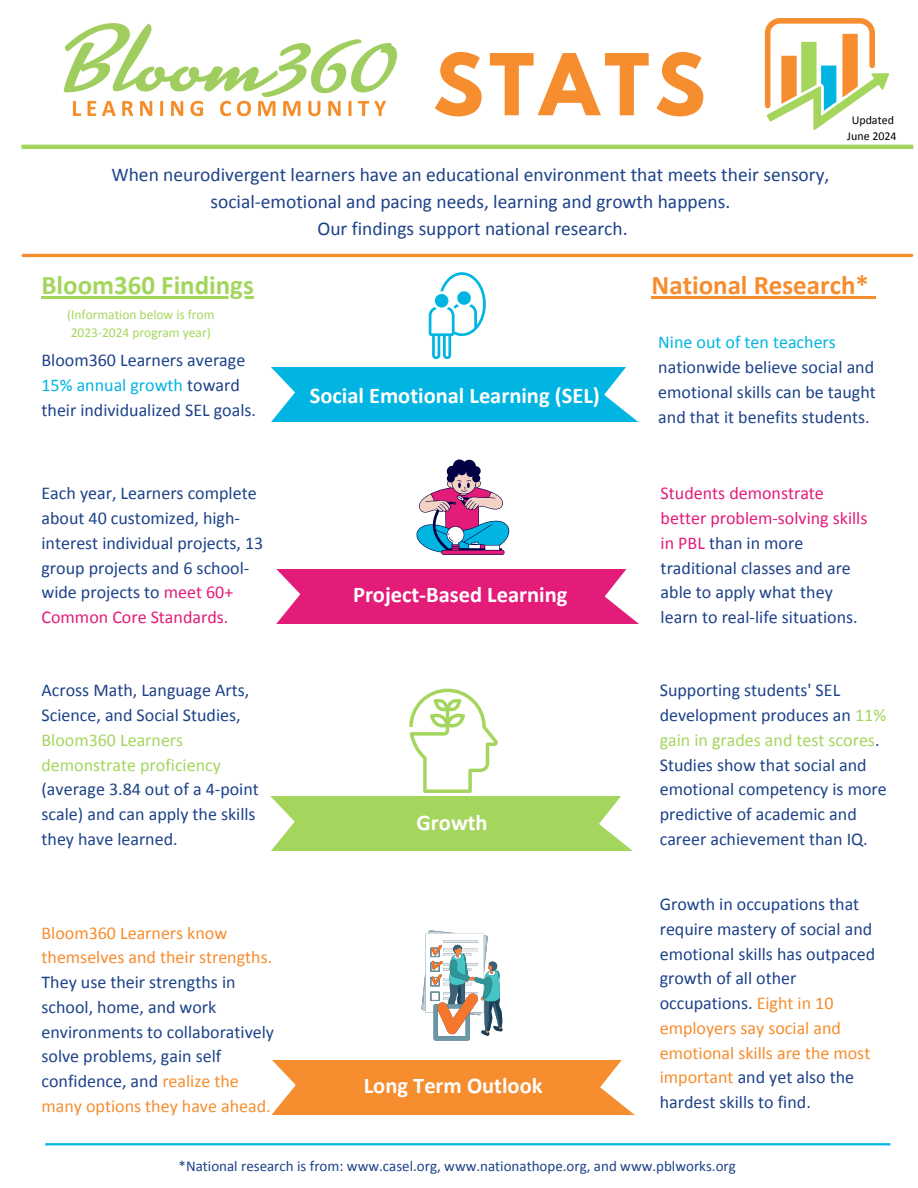
<style>
.page{position:relative;width:918px;height:1188px;background:#fff}
.page>*{position:absolute;margin:0;border:0;box-sizing:border-box;transform-origin:0 0}
.t1{font:700 75.45px "League Spartan";letter-spacing:.075em;color:#f68d2e}
.t2{font:700 27px "Calibri";color:#f68d2e}
.t3{font:700 27px "Calibri";color:#a4d65e}
.t4{font:700 22.5px "Calibri";color:#fff}
.t5{font:19.5px/27px "Calibri";color:#1d4289;text-align:center}
.t6{font:18px/24.8px "Calibri";color:#1d4289}
.t7{font:15px "Calibri";color:#1d4289}
.t8{font:13.5px/18px "Calibri";color:#a4d65e}
.t9{font:12px "Calibri";color:#000}
.s1{color:#00b5e2}
.s2{color:#e31c79}
.s3{color:#a4d65e}
.s4{color:#f68d2e}
</style>
<div class="page">
<hr style="left:21px;top:145px;width:892px;height:4px;background:#a4d65e">
<hr style="left:23px;top:254px;width:889px;height:3px;background:#f68d2e">
<svg style="left:271px;top:368px;width:367px;height:54px;background:#16bbe4"></svg>
<svg style="left:276px;top:570px;width:363px;height:54px;background:#e53085"></svg>
<svg style="left:416px;top:459px;width:93px;height:96px"></svg>
<svg style="left:272px;top:1060px;width:362px;height:54px;background:#f69740"></svg>
<img style="left:63px;top:23px;width:334px;height:94px">
<svg style="left:270px;top:689px;width:363px;height:162px"></svg>
<svg style="left:429px;top:272px;width:57px;height:87px"></svg>
<div style="left:435px;top:294px;width:13px;height:14px;background:#00b5e2;border-radius:50%"></div>
<svg style="left:421px;top:930px;width:81px;height:111px"></svg>
<hr style="left:45px;top:1143px;width:845px;height:2px;background:#00b5e2">
<svg style="left:765px;top:18px;width:124px;height:112px"></svg>
<hr style="left:42px;top:297px;width:212px;height:2px;background:#a4d65e">
<hr style="left:652px;top:297px;width:217px;height:2px;background:#f68d2e">
<svg style="left:869px;top:297px;width:6px;height:2px"></svg>
<h4 class="t1" style="left:433px;top:47px;width:274px">STATS</h4>
<p class="t9" style="left:852px;top:115px;width:44px">Updated</p>
<h4 class="t9" style="left:847px;top:131px;width:51px">June 2024</h4>
<p class="t5" style="left:111px;top:163px;width:719px">When neurodivergent learners have an educational environment that meets their sensory, social-emotional and pacing needs, learning and growth happens.<br>Our findings support national research.</p>
<p class="t3" style="left:42px;top:274px;width:214px">Bloom360 Findings</p>
<p class="t2" style="left:652px;top:274px;width:219px">National Research*</p>
<p class="t8" style="left:67px;top:307px;width:149px">(Information below is from<br>2023-2024 program year)</p>
<h5 class="t6" style="left:42px;top:349px;width:216px">Bloom360 Learners average<br><span class="s1">15% annual growth</span> toward their individualized SEL goals.</h5>
<p class="t6" style="left:42px;top:482px;width:223px">Each year, Learners complete about 40 customized, high&shy;interest individual projects, 13 group projects and 6 school&shy;wide projects to <span class="s2">meet 60+<br>Common Core Standards.</span></p>
<h2 class="t6" style="left:42px;top:679px;width:219px">Across Math, Language Arts,<br>Science, and Social Studies,<br><span class="s3">Bloom360 Learners demonstrate proficiency </span>(average 3.84 out of a 4-point scale) and can apply the skills they have learned.</h2>
<p class="t6" style="left:42px;top:922px;width:234px"><span class="s4">Bloom360 Learners know themselves and their strengths.<br></span>They use their strengths in school, home, and work environments to collaboratively solve problems, gain self confidence, and <span class="s4">realize the many options they have ahead.</span></p>
<p class="t4" style="left:310px;top:386px;width:292px">Social Emotional Learning (SEL)</p>
<h1 class="t4" style="left:353px;top:585px;width:216px">Project-Based Learning</h1>
<p class="t4" style="left:417px;top:813px;width:73px">Growth</p>
<p class="t4" style="left:364px;top:1076px;width:180px">Long Term Outlook</p>
<p class="t6" style="left:658px;top:331px;width:219px"><span class="s1">Nine out of ten teachers </span>nationwide believe social and emotional skills can be taught and that it benefits students.</p>
<h3 class="t6" style="left:661px;top:482px;width:208px"><span class="s2">Students demonstrate better problem-solving skills in PBL</span> than in more traditional classes and are able to apply what they learn to real-life situations.</h3>
<h2 class="t6" style="left:660px;top:679px;width:229px">Supporting students' SEL development produces an <span class="s3">11% gain in grades and test scores</span>.<br>Studies show that social and emotional competency is more predictive of academic and career achievement than IQ.</h2>
<p class="t6" style="left:660px;top:893px;width:217px">Growth in occupations that require mastery of social and emotional skills has outpaced growth of all other occupations. <span class="s4">Eight in 10 employers say social and emotional skills are the most important</span> and yet also the hardest skills to find.</p>
<h3 class="t7" style="left:179px;top:1160px;width:559px">*National research is from: www.casel.org, www.nationathope.org, and www.pblworks.org</h3>
</div>
